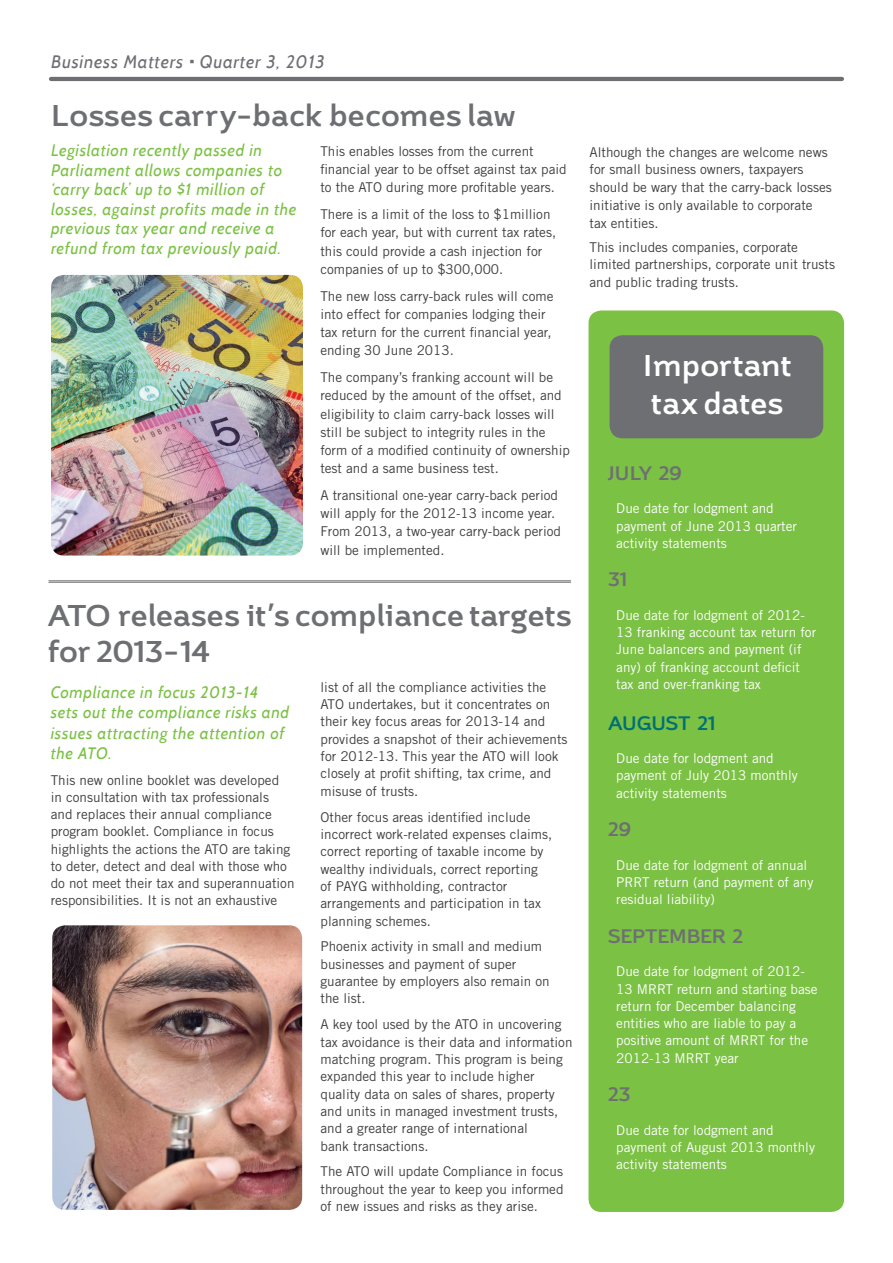
<style>
.page{position:relative;width:893px;height:1263px;background:#fff}
.page>*{position:absolute;margin:0;border:0;box-sizing:border-box;transform-origin:0 0}
.Title_-_Article{font:700 30px/36px "Brisko Sans";color:#6e6f73}
.Title_-_Article-2{font:700 30px/37.5px "Brisko Sans";color:#fff}
.t1{font:700 19.5px "Brisko Sans";color:#6e6f73}
.t2{font:700 19.5px "Brisko Sans";letter-spacing:-.015em;color:#007074}
.t3{font:italic 18px "Cabin";letter-spacing:.045em;color:#6e6f73}
.Body_Text{font:italic 16.5px/19.5px "Cabin";letter-spacing:.04em;color:#7bc144}
.Body_Text-2{font:13.5px/17.2px "Trade Gothic LT Std";color:#3e3e3f}
.Body_Text-3{font:13.5px/17.2px "Trade Gothic LT Std";color:#fff}
</style>
<div class="page">
<div style="left:588px;top:310px;width:256px;height:902px;background:#7bc144;border-radius:13px"></div>
<div style="left:610px;top:335px;width:213px;height:103px;background:#6e6f73;border-radius:13px"></div>
<hr style="left:51px;top:77px;width:791px;height:4px;background:#6e6f73">
<hr style="left:49px;top:582px;width:522px;height:1px;background:#6e6f73">
<hr style="left:49px;top:580px;width:522px;height:1px;background:#6e6f73">
<img style="left:52px;top:925px;width:250px;height:285px">
<img style="left:51px;top:275px;width:252px;height:281px">
<p class="t3" style="left:51px;top:51px;width:275px">Business Matters Quarter 3, 2013</p>
<p class="Title_-_Article" style="left:51px;top:97px;width:465px">Losses carry-back becomes law</p>
<p class="Body_Text" style="left:51px;top:140px;width:247px">Legislation recently passed in<br>Parliament allows companies to ‘carry back’ up to $1 million of losses, against profits made in the previous tax year and receive a refund from tax previously paid.</p>
<p class="Body_Text-2" style="left:320px;top:142px;width:248px;line-height:18.1px">This enables losses from the current financial year to be offset against tax paid to the ATO during more profitable years.</p>
<p class="Body_Text-2" style="left:320px;top:205px;width:237px;line-height:18.1px">There is a limit of the loss to $1million for each year, but with current tax rates, this could provide a cash injection for companies of up to $300,000.</p>
<p class="Body_Text-2" style="left:320px;top:287px;width:235px;line-height:18.1px">The new loss carry-back rules will come into effect for companies lodging their tax return for the current financial year, ending 30 June 2013.</p>
<p class="Body_Text-2" style="left:320px;top:368px;width:251px;line-height:18.1px">The company’s franking account will be reduced by the amount of the offset, and eligibility to claim carry-back losses will still be subject to integrity rules in the form of a modified continuity of ownership test and a same business test.</p>
<p class="Body_Text-2" style="left:320px;top:486px;width:242px;line-height:18.1px">A transitional one-year carry-back period will apply for the 2012-13 income year.<br>From 2013, a two-year carry-back period will be implemented.</p>
<p class="Title_-_Article" style="left:48px;top:597px;width:525px">ATO releases it’s compliance targets for 2013-14</p>
<p class="Body_Text" style="left:51px;top:682px;width:240px;line-height:20.2px">Compliance in focus 2013-14 sets out the compliance risks and issues attracting the attention of the ATO.</p>
<p class="Body_Text-2" style="left:51px;top:771px;width:245px">This new online booklet was developed<br>in consultation with tax professionals<br>and replaces their annual compliance program booklet. Compliance in focus highlights the actions the ATO are taking to deter, detect and deal with those who do not meet their tax and superannuation responsibilities. It is not an exhaustive</p>
<p class="Body_Text-2" style="left:321px;top:678px;width:249px">list of all the compliance activities the ATO undertakes, but it concentrates on their key focus areas for 2013-14 and provides a snapshot of their achievements for 2012-13. This year the ATO will look closely at profit shifting, tax crime, and misuse of trusts.</p>
<p class="Body_Text-2" style="left:321px;top:808px;width:233px">Other focus areas identified include incorrect work-related expenses claims, correct reporting of taxable income by wealthy individuals, correct reporting of PAYG withholding, contractor arrangements and participation in tax planning schemes.</p>
<p class="Body_Text-2" style="left:321px;top:938px;width:231px">Phoenix activity in small and medium businesses and payment of super guarantee by employers also remain on the list.</p>
<p class="Body_Text-2" style="left:321px;top:1015px;width:253px">A key tool used by the ATO in uncovering tax avoidance is their data and information matching program. This program is being expanded this year to include higher quality data on sales of shares, property and units in managed investment trusts, and a greater range of international<br>bank transactions.</p>
<p class="Body_Text-2" style="left:321px;top:1163px;width:244px;text-align:justify">The ATO will update Compliance in focus throughout the year to keep you informed of new issues and risks as they arise.</p>
<p class="Body_Text-2" style="left:589px;top:143px;width:244px;line-height:17.7px">Although the changes are welcome news for small business owners, taxpayers should be wary that the carry-back losses initiative is only available to corporate tax entities.</p>
<p class="Body_Text-2" style="left:589px;top:238px;width:247px;line-height:17.7px">This includes companies, corporate limited partnerships, corporate unit trusts and public trading trusts.</p>
<p class="Title_-_Article-2" style="left:643px;top:346px;width:149px">Important tax dates</p>
<p class="t1" style="left:608px;top:460px;width:75px">JULY 29</p>
<p class="Body_Text-3" style="left:616px;top:500px;width:182px">Due date for lodgment and payment of June 2013 quarter activity statements</p>
<p class="t1" style="left:608px;top:567px;width:21px">31</p>
<p class="Body_Text-3" style="left:616px;top:606px;width:201px">Due date for lodgment of 2012-<br>13 franking account tax return for<br>June balancers and payment (if any) of franking account deficit tax and over-franking tax</p>
<p class="t2" style="left:608px;top:710px;width:109px">AUGUST 21</p>
<p class="Body_Text-3" style="left:616px;top:749px;width:183px">Due date for lodgment and payment of July 2013 monthly activity statements</p>
<p class="t1" style="left:608px;top:817px;width:25px">29</p>
<p class="Body_Text-3" style="left:616px;top:856px;width:199px">Due date for lodgment of annual<br>PRRT return (and payment of any residual liability)</p>
<p class="t1" style="left:608px;top:923px;width:136px">SEPTEMBER 2</p>
<p class="Body_Text-3" style="left:616px;top:963px;width:203px">Due date for lodgment of 2012-<br>13 MRRT return and starting base return for December balancing entities who are liable to pay a positive amount of MRRT for the<br>2012-13 MRRT year</p>
<p class="t1" style="left:608px;top:1082px;width:24px">23</p>
<p class="Body_Text-3" style="left:616px;top:1121px;width:200px">Due date for lodgment and payment of August 2013 monthly activity statements</p>
</div>
